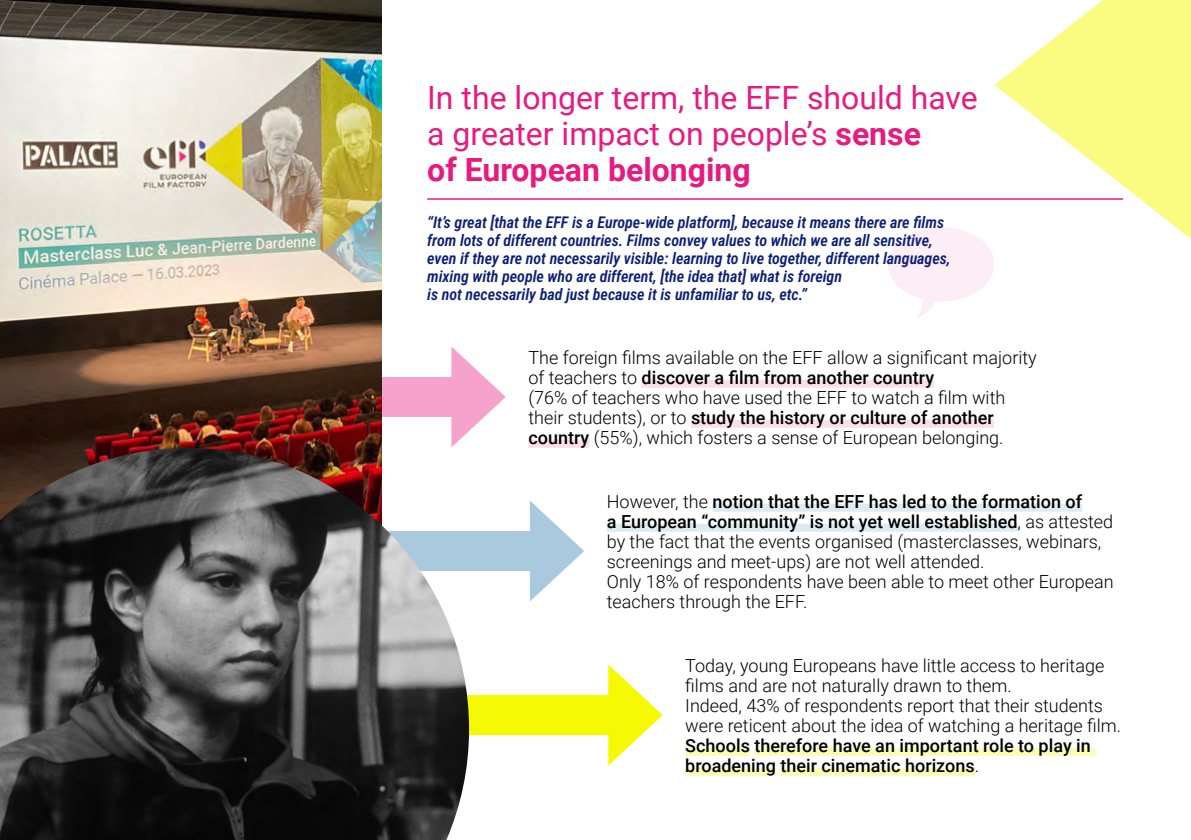
<style>
.page{position:relative;width:1191px;height:840px;background:#fff}
.page>*{position:absolute;margin:0;border:0;box-sizing:border-box;transform-origin:0 0}
.t1{font:32px/36px "Roboto";color:#e71a80}
.t2{font:300 18px/20px "Roboto";color:#000}
.t3{font:500 18px/20px "Roboto";color:#000}
.t4{font:italic 600 16px/18px "Roboto Condensed";color:#0d2078}
.s1{font-weight:700}
.s2{font-weight:500}
.s3{font-weight:300}
</style>
<div class="page">
<div style="left:0;top:377px;width:470px;height:40px;background:#f5a3cc"></div>
<svg style="left:451px;top:346px;width:55px;height:101px"></svg>
<div style="left:98px;top:694px;width:529px;height:40px;background:#f5fa03"></div>
<svg style="left:608px;top:664px;width:54px;height:101px"></svg>
<svg style="left:994px;top:0;width:197px;height:239px;fill:#fafc81"></svg>
<div style="left:20px;top:530px;width:529px;height:40px;background:#a9c9df"></div>
<svg style="left:530px;top:501px;width:54px;height:100px"></svg>
<svg style="left:888px;top:227px;width:106px;height:91px"></svg>
<div style="left:641px;top:379px;width:293px;height:8px;background:#fbddec"></div>
<div style="left:691px;top:419px;width:303px;height:8px;background:#fbddec"></div>
<div style="left:528px;top:439px;width:61px;height:8px;background:#fbddec"></div>
<div style="left:685px;top:747px;width:65px;height:8px;background:#fcfdb4"></div>
<div style="left:754px;top:747px;width:341px;height:8px;background:#fcfdb4"></div>
<div style="left:685px;top:767px;width:91px;height:8px;background:#fcfdb4"></div>
<div style="left:780px;top:767px;width:194px;height:8px;background:#fcfdb4"></div>
<div style="left:712px;top:503px;width:370px;height:8px;background:#dfebf3"></div>
<div style="left:607px;top:523px;width:410px;height:8px;background:#dfebf3"></div>
<hr style="left:427px;top:198px;width:696px;height:2px;background:#e71a80">
<img style="left:0;top:0;width:382px;height:447px">
<img style="left:0;top:447px;width:469px;height:392px">
<h1 class="t1" style="left:427px;top:78px;width:552px">In the longer term, the EFF should have a greater impact on people’s <span class="s1">sense<br>of European belonging</span></h1>
<p class="t4" style="left:427px;top:212px;width:525px">“It’s great [that the EFF is a Europe-wide platform], because it means there are films from lots of different countries. Films convey values to which we are all sensitive, even if they are not necessarily visible: learning to live together, different languages, mixing with people who are different, [the idea that] what is foreign<br>is not necessarily bad just because it is unfamiliar to us, etc.”</p>
<p class="t2" style="left:528px;top:346px;width:510px">The foreign films available on the EFF allow a significant majority of teachers to <span class="s2">discover a film from another country<br></span>(76% of teachers who have used the EFF to watch a film with their students), or to <span class="s2">study the history or culture of another country</span> (55%), which fosters a sense of European belonging.</p>
<p class="t2" style="left:607px;top:490px;width:508px">However, the <span class="s2">notion that the EFF has led to the formation of<br>a European “community” is not yet well established</span>, as attested by the fact that the events organised (masterclasses, webinars, screenings and meet-ups) are not well attended.<br>Only 18% of respondents have been able to meet other European teachers through the EFF.</p>
<p class="t2" style="left:685px;top:654px;width:437px">Today, young Europeans have little access to heritage films and are not naturally drawn to them.<br>Indeed, 43% of respondents report that their students were reticent about the idea of watching a heritage film.</p>
<p class="t3" style="left:685px;top:734px;width:407px">Schools therefore have an important role to play in broadening their cinematic horizons<span class="s3">.</span></p>
</div>
